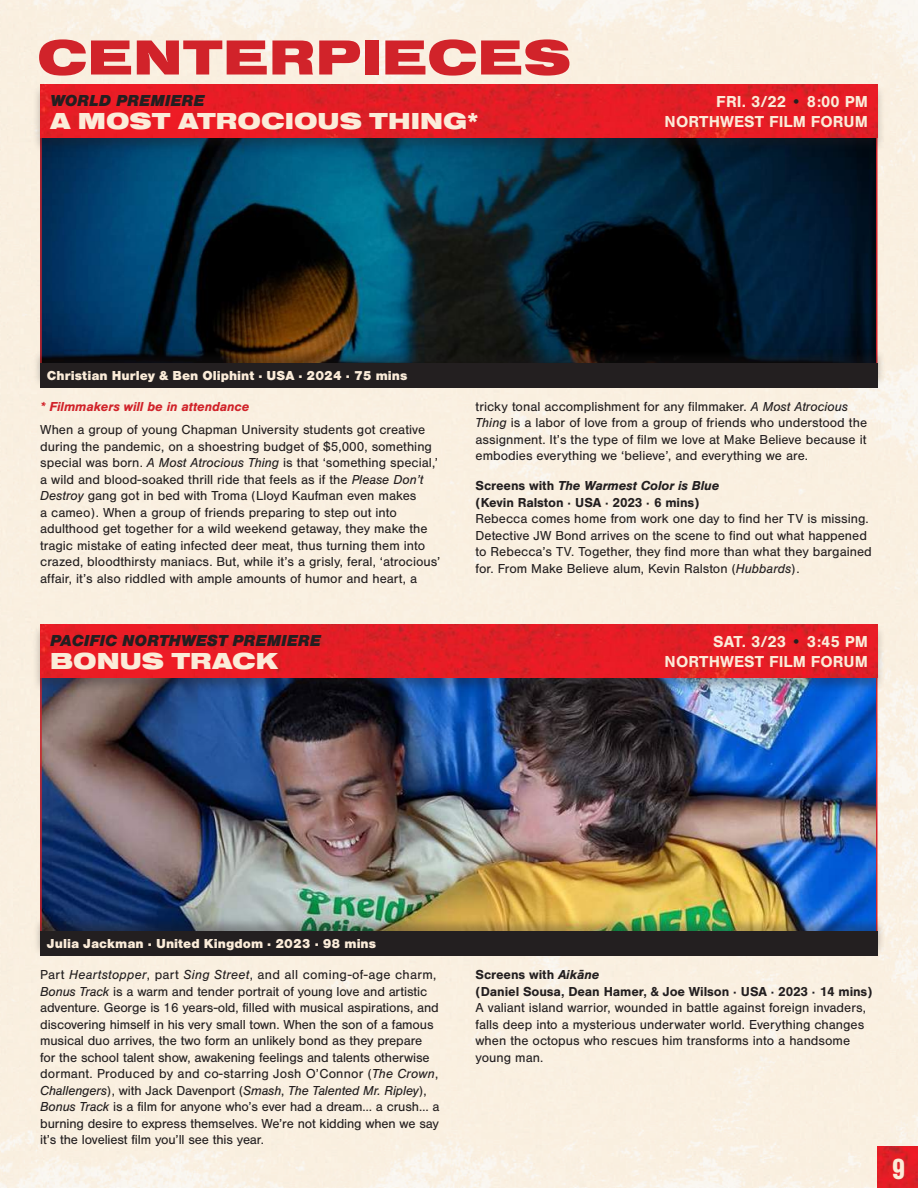
<style>
.page{position:relative;width:918px;height:1188px;background:#faf0e0}
.page>*{position:absolute;margin:0;border:0;box-sizing:border-box;transform-origin:0 0}
.t1{font:900 51px "Nimbus San Ext";letter-spacing:.01em;color:#d1232a}
.t2{font:900 28.05px "Nimbus San Con L";color:#fbecd9}
.t3{font:900 24px "Nimbus San Ext";color:#fbecd9}
.t4{font:700 16.5px/19.5px "Nimbus San";color:#fbecd9;text-align:right}
.t5{font:italic 900 16.5px "Nimbus San";color:#231f20}
.t6{font:13.5px/16.5px "Nimbus San";color:#231f20}
.t7{font:700 13.5px/16.5px "Nimbus San";letter-spacing:-.01em;color:#231f20}
.t8{font:900 13.5px "Nimbus San";color:#fbecd9}
.t9{font:italic 700 13.5px "Nimbus San";letter-spacing:-.01em;color:#d1232a}
.s1{color:#231f20}
.s2{font-style:italic}
</style>
<div class="page">
<img style="left:43px;top:153px;width:832px;height:195px">
<img style="left:43px;top:693px;width:832px;height:224px">
<div style="left:32px;top:348px;width:853px;height:40px;background:#231f20;opacity:.31"></div>
<div style="left:40px;top:363px;width:838px;height:24px;background:#231f20"></div>
<div style="left:32px;top:917px;width:853px;height:40px;background:#231f20;opacity:.31"></div>
<div style="left:40px;top:931px;width:838px;height:25px;background:#231f20"></div>
<div style="left:32px;top:83px;width:854px;height:70px;background:#231f20;opacity:.31"></div>
<img style="left:40px;top:85px;width:838px;height:53px">
<div style="left:32px;top:623px;width:854px;height:70px;background:#231f20;opacity:.31"></div>
<img style="left:40px;top:625px;width:838px;height:53px">
<img style="left:877px;top:1147px;width:41px;height:41px">
<h1 class="t1" style="left:37px;top:29px;width:535px">CENTERPIECES</h1>
<p class="t5" style="left:50px;top:91px;width:156px">WORLD PREMIERE</p>
<h3 class="t3" style="left:50px;top:107px;width:430px">A MOST ATROCIOUS THING*</h3>
<p class="t4" style="left:665px;top:92px;width:205px">FRI. 3/22 <span class="s1">•</span> 8:00 PM<br>NORTHWEST FILM FORUM</p>
<p class="t8" style="left:47px;top:367px;width:362px">Christian Hurley &amp; Ben Oliphint · USA · 2024 · 75 mins</p>
<p class="t9" style="left:40px;top:398px;width:211px">* Filmmakers will be in attendance</p>
<p class="t6" style="left:40px;top:422px;width:402px">When a group of young Chapman University students got creative during the pandemic, on a shoestring budget of $5,000, something special was born. <span class="s2">A Most Atrocious Thing</span> is that ‘something special,’ a wild and blood-soaked thrill ride that feels as if the <span class="s2">Please Don’t Destroy</span> gang got in bed with Troma (Lloyd Kaufman even makes<br>a cameo). When a group of friends preparing to step out into adulthood get together for a wild weekend getaway, they make the tragic mistake of eating infected deer meat, thus turning them into crazed, bloodthirsty maniacs. But, while it’s a grisly, feral, ‘atrocious’ affair, it’s also riddled with ample amounts of humor and heart, a</p>
<p class="t5" style="left:50px;top:631px;width:272px">PACIFIC NORTHWEST PREMIERE</p>
<h3 class="t3" style="left:50px;top:647px;width:230px">BONUS TRACK</h3>
<p class="t6" style="left:476px;top:398px;width:393px">tricky tonal accomplishment for any filmmaker. <span class="s2">A Most Atrocious Thing</span> is a labor of love from a group of friends who understood the assignment. It’s the type of film we love at Make Believe because it embodies everything we ‘believe’, and everything we are.</p>
<p class="t7" style="left:476px;top:478px;width:245px">Screens with <span class="s2">The Warmest Color is Blue </span>(Kevin Ralston · USA · 2023 · 6 mins)</p>
<p class="t6" style="left:476px;top:511px;width:398px">Rebecca comes home from work one day to find her TV is missing.<br>Detective JW Bond arrives on the scene to find out what happened to Rebecca’s TV. Together, they find more than what they bargained for. From Make Believe alum, Kevin Ralston (<span class="s2">Hubbards</span>).</p>
<p class="t4" style="left:665px;top:632px;width:205px">SAT. 3/23 <span class="s1">•</span> 3:45 PM<br>NORTHWEST FILM FORUM</p>
<p class="t8" style="left:47px;top:936px;width:331px">Julia Jackman · United Kingdom · 2023 · 98 mins</p>
<p class="t6" style="left:40px;top:967px;width:401px">Part <span class="s2">Heartstopper</span>, part <span class="s2">Sing Street</span>, and all coming-of-age charm, <span class="s2">Bonus Track</span> is a warm and tender portrait of young love and artistic adventure. George is 16 years-old, filled with musical aspirations, and discovering himself in his very small town. When the son of a famous musical duo arrives, the two form an unlikely bond as they prepare for the school talent show, awakening feelings and talents otherwise dormant. Produced by and co-starring Josh O’Connor (<span class="s2">The Crown</span>, <span class="s2">Challengers</span>), with Jack Davenport (<span class="s2">Smash</span>, <span class="s2">The Talented Mr. Ripley</span>), <span class="s2">Bonus Track</span> is a film for anyone who’s ever had a dream… a crush… a burning desire to express themselves. We’re not kidding when we say it’s the loveliest film you’ll see this year.</p>
<p class="t7" style="left:476px;top:967px;width:398px">Screens with <span class="s2">Aikāne<br></span>(Daniel Sousa, Dean Hamer, &amp; Joe Wilson · USA · 2023 · 14 mins)</p>
<p class="t6" style="left:476px;top:1000px;width:392px">A valiant island warrior, wounded in battle against foreign invaders, falls deep into a mysterious underwater world. Everything changes when the octopus who rescues him transforms into a handsome young man.</p>
<h2 class="t2" style="left:892px;top:1147px;width:15px">9</h2>
</div>
